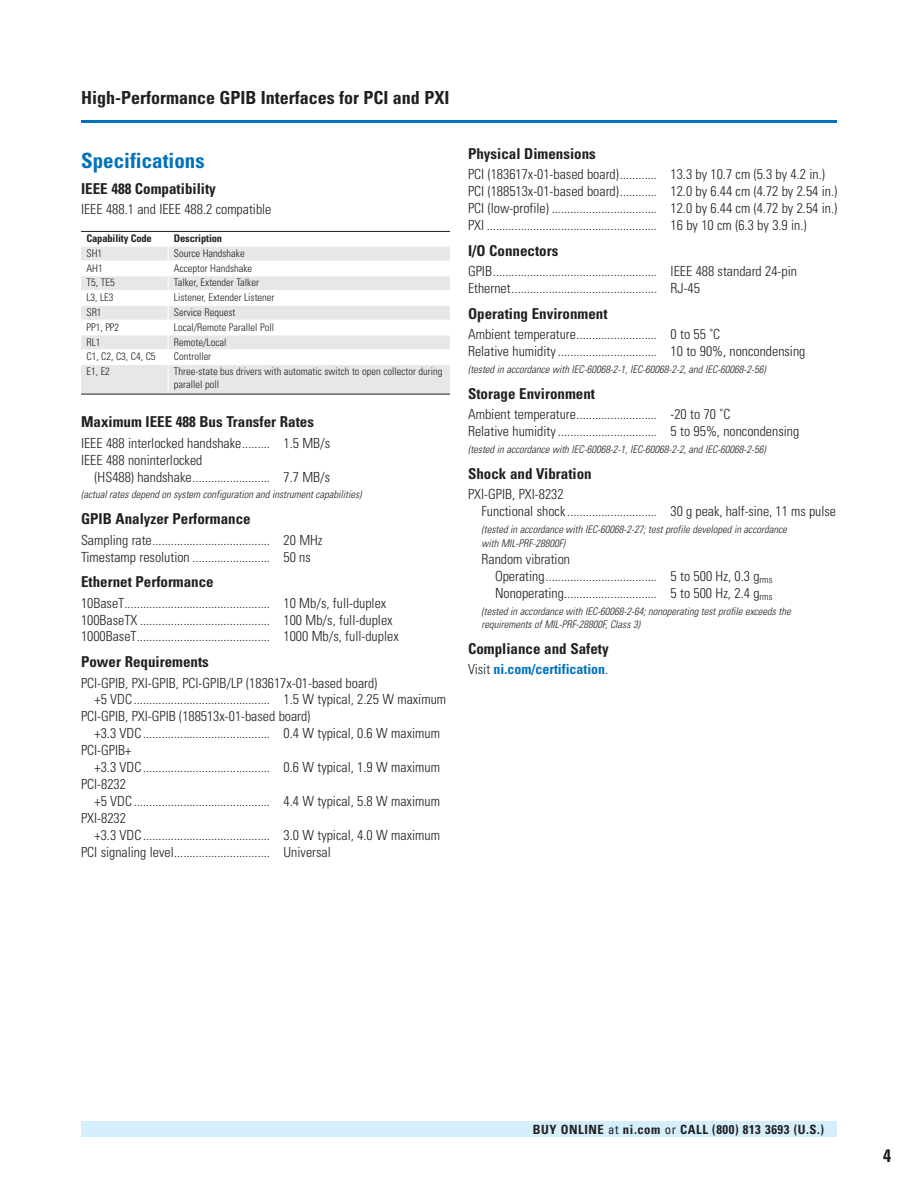
<style>
.page{position:relative;width:918px;height:1188px;background:#fff}
.page>*{position:absolute;margin:0;border:0;box-sizing:border-box;transform-origin:0 0}
.t1{font:700 condensed 21px "Univers";color:#0072bc}
.t2{font:700 condensed 18px "Univers";color:#231f20}
.t3{font:700 condensed 15px "Univers";color:#231f20}
.t4{font:300 condensed 13.95px/17px "Univers";color:#231f20}
.t5{font:700 condensed 13.95px "Univers";color:#0072bc}
.t6{font:700 condensed 12.75px "Univers";letter-spacing:.045em;color:#231f20}
.t7{font:italic 300 condensed 10.5px/13.5px "Univers";color:#231f20}
.t8{font:300 condensed 10.5px/12.8px "Univers";color:#231f20}
.t9{font:700 condensed 10.5px "Univers";letter-spacing:-.015em;color:#231f20}
.s1{font-weight:300;color:#231f20}
.s2{font-weight:400}
</style>
<div class="page">
<div style="left:81px;top:1121px;width:756px;height:16px;background:#d4effb"></div>
<hr style="left:81px;top:120px;width:756px;height:3px;background:#0072bc">
<div style="left:81px;top:246px;width:87px;height:15px;background:#e6e7e9"></div>
<div style="left:168px;top:246px;width:282px;height:15px;background:#e6e7e9"></div>
<div style="left:81px;top:276px;width:87px;height:15px;background:#e6e7e9"></div>
<div style="left:168px;top:276px;width:282px;height:15px;background:#e6e7e9"></div>
<div style="left:81px;top:305px;width:87px;height:15px;background:#e6e7e9"></div>
<div style="left:168px;top:305px;width:282px;height:15px;background:#e6e7e9"></div>
<div style="left:81px;top:335px;width:87px;height:15px;background:#e6e7e9"></div>
<div style="left:168px;top:335px;width:282px;height:15px;background:#e6e7e9"></div>
<div style="left:81px;top:365px;width:87px;height:29px;background:#e6e7e9"></div>
<div style="left:168px;top:365px;width:282px;height:29px;background:#e6e7e9"></div>
<hr style="left:168px;top:231px;width:1px;height:163px;background:#fff">
<hr style="left:81px;top:231px;width:369px;height:1px;background:#231f20">
<hr style="left:81px;top:246px;width:369px;height:1px;background:#fff">
<hr style="left:81px;top:290px;width:369px;height:1px;background:#fff">
<hr style="left:81px;top:305px;width:369px;height:1px;background:#fff">
<hr style="left:81px;top:335px;width:369px;height:1px;background:#fff">
<hr style="left:81px;top:349px;width:369px;height:1px;background:#fff">
<hr style="left:81px;top:394px;width:369px;height:1px;background:#231f20">
<p class="t2" style="left:81px;top:91px;width:370px">High-Performance GPIB Interfaces for PCI and PXI</p>
<h1 class="t1" style="left:81px;top:153px;width:125px">Specifications</h1>
<p class="t3" style="left:81px;top:183px;width:136px">IEEE 488 Compatibility</p>
<p class="t4" style="left:81px;top:202px;width:192px">IEEE 488.1 and IEEE 488.2 compatible</p>
<p class="t9" style="left:86px;top:234px;width:67px">Capability Code</p>
<p class="t9" style="left:174px;top:234px;width:50px">Description</p>
<p class="t8" style="left:86px;top:248px;width:17px">SH1</p>
<p class="t8" style="left:174px;top:248px;width:72px">Source Handshake</p>
<p class="t8" style="left:86px;top:262px;width:18px">AH1</p>
<p class="t8" style="left:174px;top:262px;width:80px">Acceptor Handshake</p>
<p class="t8" style="left:86px;top:277px;width:30px">T5, TE5</p>
<p class="t8" style="left:174px;top:277px;width:87px">Talker, Extender Talker</p>
<p class="t8" style="left:86px;top:292px;width:29px">L3, LE3</p>
<p class="t8" style="left:174px;top:292px;width:102px">Listener, Extender Listener</p>
<p class="t8" style="left:86px;top:307px;width:17px">SR1</p>
<p class="t8" style="left:174px;top:307px;width:63px">Service Request</p>
<p class="t8" style="left:86px;top:322px;width:34px">PP1, PP2</p>
<p class="t8" style="left:174px;top:322px;width:102px">Local/Remote Parallel Poll</p>
<p class="t8" style="left:86px;top:336px;width:15px">RL1</p>
<p class="t8" style="left:174px;top:336px;width:54px">Remote/Local</p>
<p class="t8" style="left:86px;top:351px;width:71px">C1, C2, C3, C4, C5</p>
<p class="t8" style="left:174px;top:351px;width:39px">Controller</p>
<p class="t8" style="left:86px;top:366px;width:25px">E1, E2</p>
<p class="t8" style="left:174px;top:366px;width:270px">Three-state bus drivers with automatic switch to open collector during parallel poll</p>
<p class="t3" style="left:81px;top:416px;width:234px">Maximum IEEE 488 Bus Transfer Rates</p>
<p class="t4" style="left:81px;top:435px;width:251px">IEEE 488 interlocked handshake......... 1.5 MB/s<br>IEEE 488 noninterlocked</p>
<p class="t4" style="left:95px;top:469px;width:237px">(HS488) handshake......................... 7.7 MB/s</p>
<p class="t7" style="left:81px;top:489px;width:282px">(actual rates depend on system configuration and instrument capabilities)</p>
<p class="t3" style="left:81px;top:513px;width:171px">GPIB Analyzer Performance</p>
<p class="t4" style="left:81px;top:532px;width:243px">Sampling rate...................................... 20 MHz<br>Timestamp resolution ......................... 50 ns</p>
<p class="t3" style="left:81px;top:576px;width:134px">Ethernet Performance</p>
<p class="t4" style="left:81px;top:595px;width:319px">10BaseT............................................... 10 Mb/s, full-duplex<br>100BaseTX .......................................... 100 Mb/s, full-duplex<br>1000BaseT........................................... 1000 Mb/s, full-duplex</p>
<p class="t3" style="left:81px;top:656px;width:129px">Power Requirements</p>
<p class="t4" style="left:81px;top:675px;width:298px">PCI-GPIB, PXI-GPIB, PCI-GPIB/LP (183617x-01-based board)</p>
<p class="t4" style="left:95px;top:692px;width:353px">+5 VDC ............................................ 1.5 W typical, 2.25 W maximum</p>
<p class="t4" style="left:81px;top:709px;width:231px">PCI-GPIB, PXI-GPIB (188513x-01-based board)</p>
<p class="t4" style="left:95px;top:726px;width:347px">+3.3 VDC ......................................... 0.4 W typical, 0.6 W maximum</p>
<p class="t4" style="left:81px;top:743px;width:52px">PCI-GPIB+</p>
<p class="t4" style="left:95px;top:760px;width:347px">+3.3 VDC ......................................... 0.6 W typical, 1.9 W maximum</p>
<p class="t4" style="left:81px;top:777px;width:46px">PCI-8232</p>
<p class="t4" style="left:95px;top:794px;width:347px">+5 VDC ............................................ 4.4 W typical, 5.8 W maximum</p>
<p class="t4" style="left:81px;top:811px;width:46px">PXI-8232</p>
<p class="t4" style="left:95px;top:828px;width:347px">+3.3 VDC ......................................... 3.0 W typical, 4.0 W maximum</p>
<p class="t4" style="left:81px;top:845px;width:251px">PCI signaling level............................... Universal</p>
<p class="t3" style="left:468px;top:148px;width:129px">Physical Dimensions</p>
<p class="t4" style="left:468px;top:167px;width:371px">PCI (183617x-01-based board)............ 13.3 by 10.7 cm (5.3 by 4.2 in.)<br>PCI (188513x-01-based board)............ 12.0 by 6.44 cm (4.72 by 2.54 in.)<br>PCI (low-profile) .................................. 12.0 by 6.44 cm (4.72 by 2.54 in.)<br>PXI ....................................................... 16 by 10 cm (6.3 by 3.9 in.)</p>
<p class="t3" style="left:468px;top:245px;width:92px">I/O Connectors</p>
<p class="t4" style="left:468px;top:264px;width:330px">GPIB..................................................... IEEE 488 standard 24-pin<br>Ethernet............................................... RJ-45</p>
<p class="t3" style="left:468px;top:308px;width:141px">Operating Environment</p>
<p class="t4" style="left:468px;top:327px;width:339px">Ambient temperature.......................... 0 to 55 ˚C<br>Relative humidity ................................ 10 to 90%, noncondensing</p>
<p class="t7" style="left:468px;top:364px;width:299px">(tested in accordance with IEC-60068-2-1, IEC-60068-2-2, and IEC-60068-2-56)</p>
<p class="t3" style="left:468px;top:388px;width:128px">Storage Environment</p>
<p class="t4" style="left:468px;top:407px;width:333px">Ambient temperature.......................... -20 to 70 ˚C<br>Relative humidity ................................ 5 to 95%, noncondensing</p>
<p class="t7" style="left:468px;top:444px;width:299px">(tested in accordance with IEC-60068-2-1, IEC-60068-2-2, and IEC-60068-2-56)</p>
<p class="t3" style="left:468px;top:468px;width:125px">Shock and Vibration</p>
<p class="t4" style="left:482px;top:487px;width:356px;text-indent:-13px">PXI-GPIB, PXI-8232<br>Functional shock ............................. 30 g peak, half-sine, 11 ms pulse</p>
<p class="t7" style="left:482px;top:524px;width:307px">(tested in accordance with IEC-60068-2-27; test profile developed in accordance with MIL-PRF-28800F)</p>
<p class="t4" style="left:495px;top:551px;width:279px;text-indent:-13px">Random vibration<br>Operating.................................... 5 to 500 Hz, 0.3 g<sub>rms<br></sub>Nonoperating.............................. 5 to 500 Hz, 2.4 g<sub>rms</sub></p>
<p class="t7" style="left:482px;top:605px;width:311px">(tested in accordance with IEC-60068-2-64; nonoperating test profile exceeds the requirements of MIL-PRF-28800F, Class 3)</p>
<p class="t3" style="left:468px;top:643px;width:142px">Compliance and Safety</p>
<p class="t5" style="left:468px;top:664px;width:142px"><span class="s1">Visit</span> ni.com/certification<span class="s1">.</span></p>
<p class="t6" style="left:533px;top:1125px;width:293px">BUY ONLINE <span class="s2">at</span> ni.com <span class="s2">or</span> CALL (800) 813 3693 (U.S.)</p>
<p class="t2" style="left:883px;top:1149px;width:9px">4</p>
</div>
